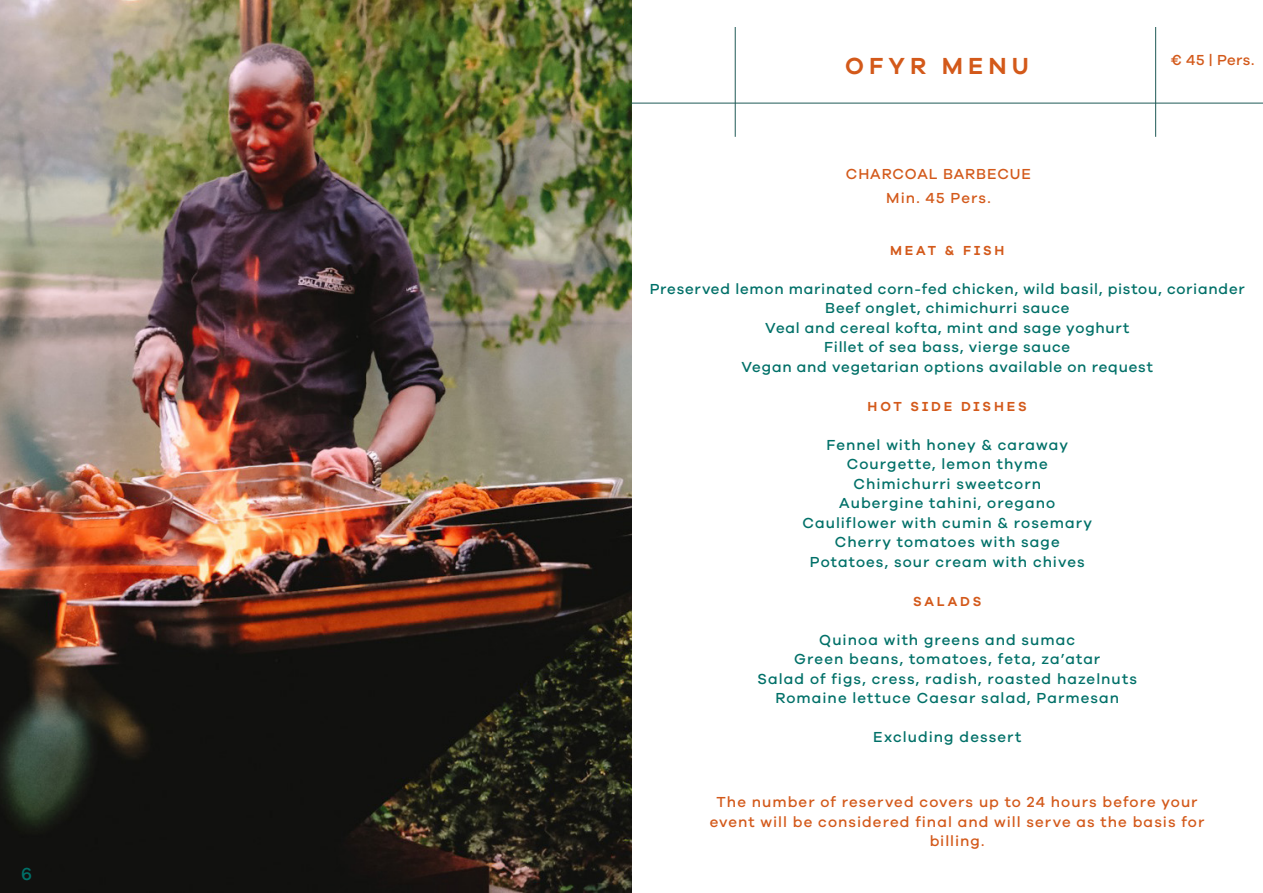
<style>
.page{position:relative;width:1263px;height:893px;background:#fff}
.page>*{position:absolute;margin:0;border:0;box-sizing:border-box;transform-origin:0 0}
.t1{font:600 24px "Galano Grotesque Alt";letter-spacing:.21em;color:#d3591a}
.Paragraphes{font:500 18px "Galano Grotesque";color:#007068}
.t2{font:500 15px "Galano Grotesque";letter-spacing:.065em;color:#007068}
.t3{font:500 15px/19.5px "Galano Grotesque";letter-spacing:.07em;color:#d3591a;text-align:center}
.t4{font:600 13.5px "Galano Grotesque Alt";letter-spacing:.21em;color:#d3591a}
</style>
<div class="page">
<img style="left:0;top:0;width:631px;height:893px">
<hr style="left:631px;top:103px;width:632px;height:1px;background:#1f5956">
<hr style="left:735px;top:27px;width:1px;height:110px;background:#1f5956">
<hr style="left:1155px;top:27px;width:1px;height:110px;background:#1f5956">
<p class="Paragraphes" style="left:21px;top:863px;width:12px">6</p>
<p class="t1" style="left:845px;top:50px;width:185px">OFYR MENU</p>
<p class="t3" style="left:846px;top:164px;width:187px">CHARCOAL BARBECUE</p>
<p class="t3" style="left:886px;top:188px;width:106px">Min. 45 Pers.</p>
<p class="t3" style="left:1170px;top:50px;width:86px">€ 45 | Pers.</p>
<p class="t4" style="left:890px;top:242px;width:116px">MEAT &amp; FISH</p>
<p class="t2" style="left:650px;top:280px;width:596px">Preserved lemon marinated corn-fed chicken, wild basil, pistou, coriander</p>
<p class="t2" style="left:825px;top:299px;width:246px">Beef onglet, chimichurri sauce</p>
<p class="t2" style="left:765px;top:319px;width:366px">Veal and cereal kofta, mint and sage yoghurt</p>
<p class="t2" style="left:824px;top:338px;width:247px">Fillet of sea bass, vierge sauce</p>
<p class="t2" style="left:741px;top:358px;width:413px">Vegan and vegetarian options available on request</p>
<p class="t4" style="left:868px;top:398px;width:161px">HOT SIDE DISHES</p>
<p class="t2" style="left:826px;top:436px;width:243px">Fennel with honey &amp; caraway</p>
<p class="t2" style="left:847px;top:455px;width:202px">Courgette, lemon thyme</p>
<p class="t2" style="left:853px;top:475px;width:189px">Chimichurri sweetcorn</p>
<p class="t2" style="left:839px;top:494px;width:217px">Aubergine tahini, oregano</p>
<p class="t2" style="left:802px;top:514px;width:291px">Cauliflower with cumin &amp; rosemary</p>
<p class="t2" style="left:835px;top:533px;width:227px">Cherry tomatoes with sage</p>
<p class="t2" style="left:810px;top:553px;width:276px">Potatoes, sour cream with chives</p>
<p class="t4" style="left:913px;top:593px;width:70px">SALADS</p>
<p class="t2" style="left:819px;top:631px;width:257px">Quinoa with greens and sumac</p>
<p class="t2" style="left:794px;top:650px;width:307px">Green beans, tomatoes, feta, za’atar</p>
<p class="t2" style="left:757px;top:670px;width:381px">Salad of figs, cress, radish, roasted hazelnuts</p>
<p class="t2" style="left:775px;top:689px;width:345px">Romaine lettuce Caesar salad, Parmesan</p>
<p class="t2" style="left:873px;top:728px;width:150px">Excluding dessert</p>
<p class="t3" style="left:710px;top:792px;width:496px">The number of reserved covers up to 24 hours before your event will be considered final and will serve as the basis for billing.</p>
</div>
